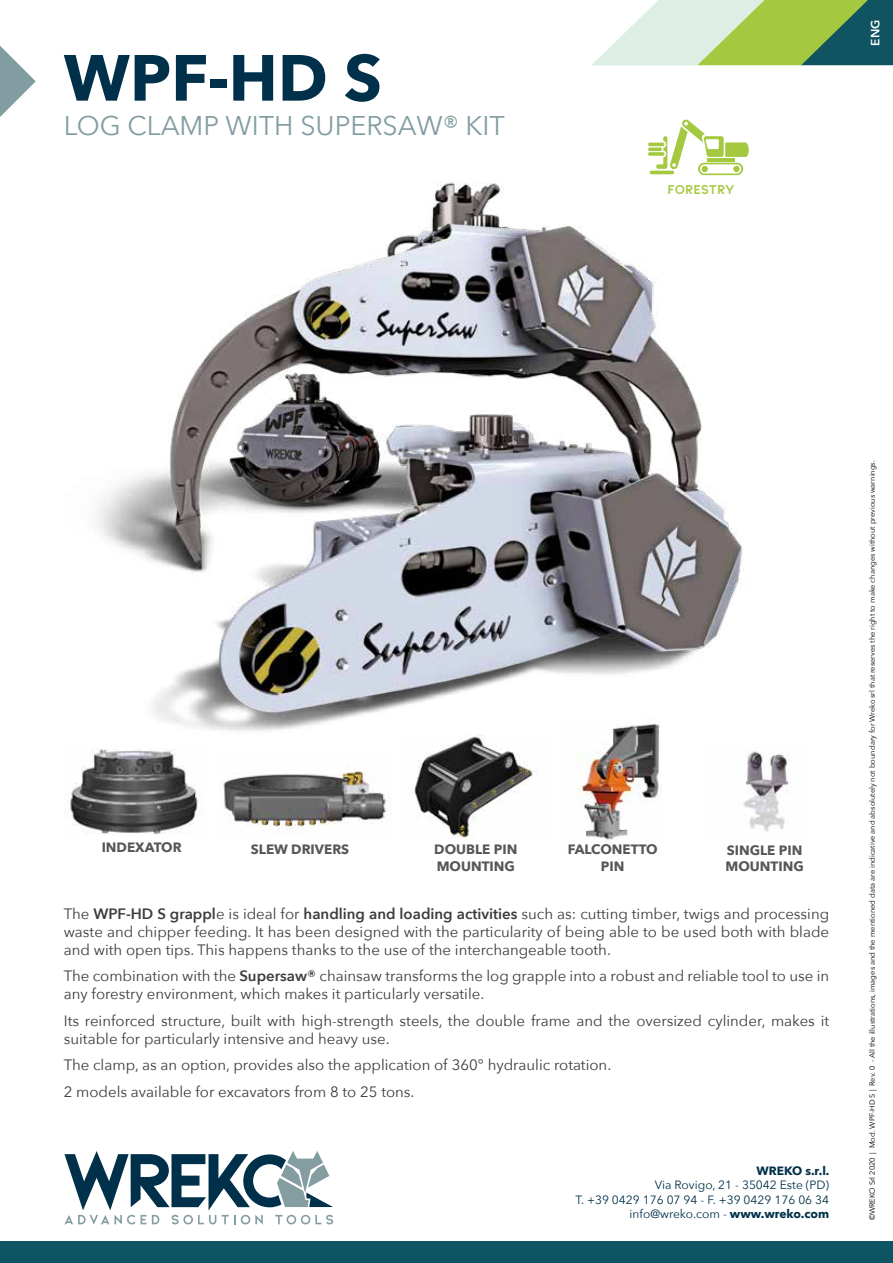
<style>
.page{position:relative;width:893px;height:1263px;background:#fff}
.page>*{position:absolute;margin:0;border:0;box-sizing:border-box;transform-origin:0 0}
.t1{font:700 64.5px "Avenir Next";color:#01314a}
.t2{font:27px "Avenir Next";color:#829da1}
.t3{font:15px/18px "Avenir Next";color:#3c3c3b}
.t4{font:700 13.5px/16.2px "Avenir Next";color:#575756}
.t5{font:700 13.5px "Kiona";letter-spacing:-.03em;color:#a4c83f}
.t6{font:12px/14.4px "Avenir Next";color:#01314a;text-align:right}
.t7{font:700 12px "Avenir Next";color:#01314a}
.t8{font:600 12px "Avenir Next";color:#fff}
.t9{font:7.5px "Avenir Next";color:#000}
.s1{font-weight:600}
.s2{font-weight:700}
</style>
<div class="page">
<svg style="left:0;top:46px;width:36px;height:71px"></svg>
<div style="left:0;top:1242px;width:893px;height:21px;background:#0d5562"></div>
<svg style="left:591px;top:0;width:302px;height:66px;background:#a6c596"></svg>
<svg style="left:64px;top:1151px;width:269px;height:73px"></svg>
<img style="left:97px;top:175px;width:647px;height:556px">
<hr style="left:650px;top:171px;width:24px;height:3px;background:#a4c83f;border-radius:2px">
<hr style="left:648px;top:143px;width:16px;height:3px;background:#a4c83f;border-radius:2px">
<hr style="left:648px;top:148px;width:14px;height:3px;background:#a4c83f;border-radius:2px">
<svg style="left:648px;top:152px;width:16px;height:4px"></svg>
<svg style="left:656px;top:119px;width:93px;height:56px"></svg>
<div style="left:733px;top:166px;width:7px;height:6px;background:#a4c83f;border-radius:50%"></div>
<img style="left:64px;top:748px;width:136px;height:86px">
<img style="left:220px;top:766px;width:168px;height:61px">
<img style="left:414px;top:734px;width:123px;height:104px">
<img style="left:743px;top:751px;width:46px;height:81px">
<img style="left:560px;top:718px;width:101px;height:128px">
<h1 class="t1" style="left:64px;top:22px;width:320px">WPF-HD S</h1>
<h2 class="t2" style="left:64px;top:103px;width:443px">LOG CLAMP WITH SUPERSAW® KIT</h2>
<p class="t5" style="left:668px;top:181px;width:69px">FORESTRY</p>
<p class="t8" style="left:865px;top:46px;width:27px;rotate:-90deg">ENG</p>
<p class="t4" style="left:102px;top:839px;width:81px">INDEXATOR</p>
<p class="t4" style="left:725px;top:842px;width:80px">SINGLE PIN<br>MOUNTING</p>
<p class="t4" style="left:251px;top:841px;width:100px">SLEW DRIVERS</p>
<p class="t4" style="left:434px;top:841px;width:85px">DOUBLE PIN<br>MOUNTING</p>
<p class="t4" style="left:568px;top:841px;width:91px;text-align:center">FALCONETTO<br>PIN</p>
<p class="t3" style="left:64px;top:904px;width:767px;text-align:justify">The <span class="s1">WPF-HD S grappl</span>e is ideal for <span class="s1">handling and loading activities</span> such as: cutting timber, twigs and processing waste and chipper feeding. It has been designed with the particularity of being able to be used both with blade and with open tips. This happens thanks to the use of the interchangeable tooth.</p>
<p class="t3" style="left:64px;top:966px;width:767px">The combination with the <span class="s1">Supersaw®</span> chainsaw transforms the log grapple into a robust and reliable tool to use in any forestry environment, which makes it particularly versatile.</p>
<p class="t3" style="left:64px;top:1011px;width:767px">Its reinforced structure, built with high-strength steels, the double frame and the oversized cylinder, makes it suitable for particularly intensive and heavy use.</p>
<p class="t3" style="left:64px;top:1051px;width:549px;line-height:26.5px">The clamp, as an option, provides also the application of 360° hydraulic rotation.<br>2 models available for excavators from 8 to 25 tons.</p>
<p class="t7" style="left:756px;top:1160px;width:75px">WREKO s.r.l.</p>
<p class="t6" style="left:575px;top:1177px;width:255px">Via Rovigo, 21 - 35042 Este (PD)<br>T. +39 0429 176 07 94 - F. +39 0429 176 06 34 info@wreko.com - <span class="s2">www.wreko.com</span></p>
<p class="t9" style="left:866px;top:1220px;width:762px;rotate:-90deg">©WREKO Srl 2020 | Mod. WPF-HD S | Rev. 0 - All the illustrations, images and the mentioned data are indicative and absolutely not boundary for Wreko srl that reserves the right to make changes without previous warnings.</p>
</div>
